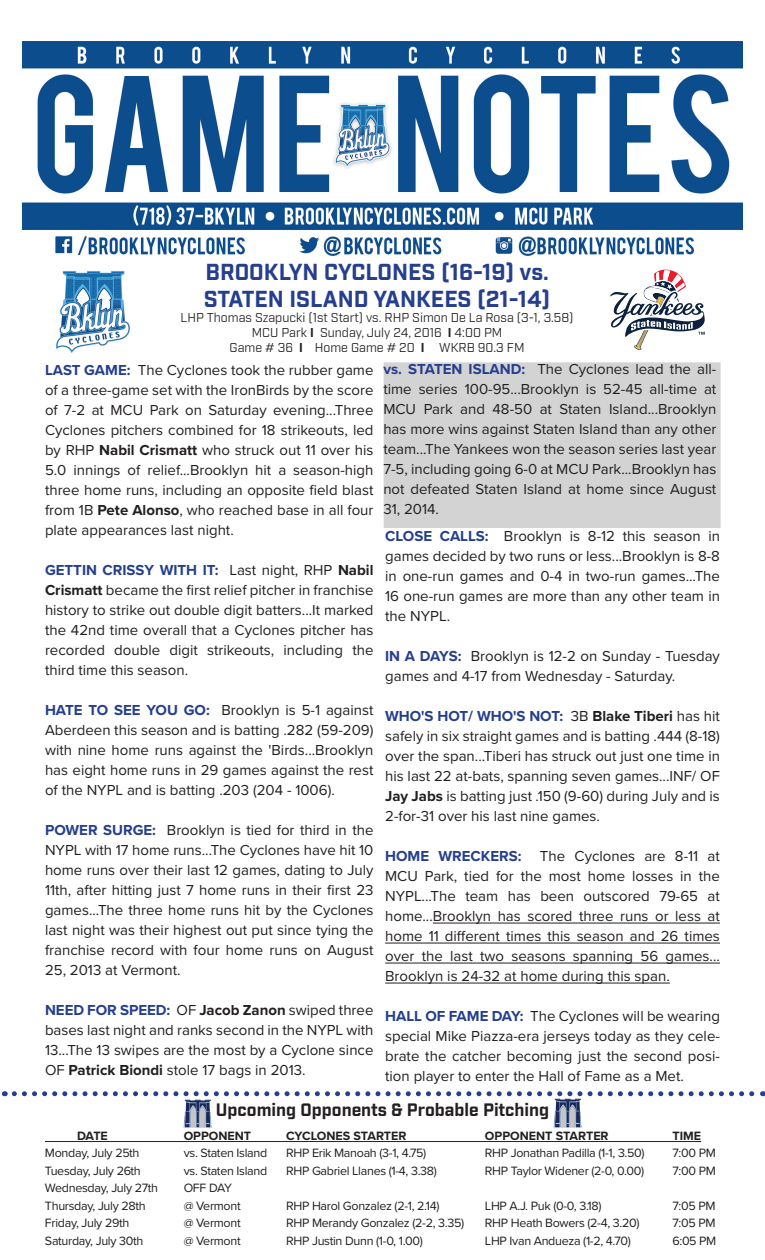
<style>
.page{position:relative;width:765px;height:1260px;background:#fff}
.page>*{position:absolute;margin:0;border:0;box-sizing:border-box;transform-origin:0 0}
.t1{font:700 22.5px/27px "Industry";color:#253f8e}
.t2{font:700 17.5px "Industry";color:#231f20}
.t3{font:15px/20px "Proxima Nova";color:#231f20;text-align:justify}
.t4{font:12.5px "Proxima Nova";letter-spacing:-.025em;color:#231f20}
.t5{font:12.5px/15px "Industry";color:#231f20;text-align:center}
.t6{font:700 12.5px "Proxima Nova";color:#231f20}
.s1{font-weight:700}
.s2{font-weight:700;color:#253f8e}
</style>
<div class="page">
<div style="left:384px;top:363px;width:336px;height:164px;background:#d3d3d3"></div>
<img style="left:22px;top:41px;width:720px;height:215px">
<img style="left:56px;top:270px;width:74px;height:83px">
<svg style="left:610px;top:269px;width:95px;height:81px"></svg>
<svg style="left:14px;top:1091px;width:749px;height:5px"></svg>
<hr style="left:45px;top:1141px;width:656px;height:1px;background:#231f20">
<img style="left:184px;top:1099px;width:28px;height:29px">
<img style="left:554px;top:1099px;width:28px;height:29px">
<hr style="left:433px;top:923px;width:287px;height:1px;background:#231f20">
<hr style="left:385px;top:943px;width:335px;height:1px;background:#231f20">
<hr style="left:385px;top:963px;width:335px;height:1px;background:#231f20">
<hr style="left:385px;top:983px;width:285px;height:1px;background:#231f20">
<h1 class="t1" style="left:204px;top:260px;width:348px">BROOKLYN CYCLONES (16-19) vs.<br>STATEN ISLAND YANKEES (21-14)</h1>
<p class="t5" style="left:181px;top:310px;width:394px">LHP Thomas Szapucki (1st Start) vs. RHP Simon De La Rosa (3-1, 3.58)<br>MCU Park <span class="s1">I</span> Sunday, July 24, 2016 <span class="s1">I</span> 4:00 PM<br>Game # 36 <span class="s1">I</span> Home Game # 20 <span class="s1">I</span> WKRB 90.3 FM</p>
<p class="t3" style="left:45px;top:360px;width:330px"><span class="s2">LAST GAME:</span> The Cyclones took the rubber game of a three-game set with the IronBirds by the score of 7-2 at MCU Park on Saturday evening...Three Cyclones pitchers combined for 18 strikeouts, led by RHP <span class="s1">Nabil Crismatt</span> who struck out 11 over his 5.0 innings of relief...Brooklyn hit a season-high three home runs, including an opposite field blast from 1B <span class="s1">Pete Alonso</span>, who reached base in all four plate appearances last night.</p>
<p class="t3" style="left:45px;top:560px;width:330px"><span class="s2">GETTIN CRISSY WITH IT:</span> Last night, RHP <span class="s1">Nabil Crismatt</span> became the first relief pitcher in franchise history to strike out double digit batters...It marked the 42nd time overall that a Cyclones pitcher has recorded double digit strikeouts, including the third time this season.</p>
<p class="t3" style="left:45px;top:700px;width:330px"><span class="s2">HATE TO SEE YOU GO:</span> Brooklyn is 5-1 against Aberdeen this season and is batting .282 (59-209) with nine home runs against the 'Birds...Brooklyn has eight home runs in 29 games against the rest of the NYPL and is batting .203 (204 - 1006).</p>
<p class="t3" style="left:45px;top:820px;width:330px"><span class="s2">POWER SURGE:</span> Brooklyn is tied for third in the NYPL with 17 home runs...The Cyclones have hit 10 home runs over their last 12 games, dating to July 11th, after hitting just 7 home runs in their first 23 games...The three home runs hit by the Cyclones last night was their highest out put since tying the franchise record with four home runs on August 25, 2013 at Vermont.</p>
<p class="t3" style="left:45px;top:1000px;width:330px"><span class="s2">NEED FOR SPEED:</span> OF <span class="s1">Jacob Zanon</span> swiped three bases last night and ranks second in the NYPL with 13...The 13 swipes are the most by a Cyclone since OF <span class="s1">Patrick Biondi</span> stole 17 bags in 2013.</p>
<p class="t3" style="left:383px;top:360px;width:335px"><span class="s2">vs. STATEN ISLAND:</span> The Cyclones lead the all&shy;time series 100-95...Brooklyn is 52-45 all-time at MCU Park and 48-50 at Staten Island...Brooklyn has more wins against Staten Island than any other team...The Yankees won the season series last year 7-5, including going 6-0 at MCU Park...Brooklyn has not defeated Staten Island at home since August 31, 2014.</p>
<p class="t3" style="left:385px;top:526px;width:336px"><span class="s2">CLOSE CALLS:</span> Brooklyn is 8-12 this season in games decided by two runs or less...Brooklyn is 8-8 in one-run games and 0-4 in two-run games...The 16 one-run games are more than any other team in the NYPL.</p>
<p class="t3" style="left:385px;top:646px;width:336px"><span class="s2">IN A DAYS:</span> Brooklyn is 12-2 on Sunday - Tuesday games and 4-17 from Wednesday - Saturday.</p>
<p class="t3" style="left:385px;top:706px;width:336px"><span class="s2">WHO'S HOT/ WHO'S NOT:</span> 3B <span class="s1">Blake Tiberi</span> has hit safely in six straight games and is batting .444 (8-18) over the span...Tiberi has struck out just one time in his last 22 at-bats, spanning seven games...INF/ OF <span class="s1">Jay Jabs</span> is batting just .150 (9-60) during July and is 2-for-31 over his last nine games.</p>
<p class="t3" style="left:385px;top:846px;width:336px"><span class="s2">HOME WRECKERS:</span> The Cyclones are 8-11 at MCU Park, tied for the most home losses in the NYPL...The team has been outscored 79-65 at home...Brooklyn has scored three runs or less at home 11 different times this season and 26 times over the last two seasons spanning 56 games...<br>Brooklyn is 24-32 at home during this span.</p>
<p class="t3" style="left:385px;top:1006px;width:336px"><span class="s2">HALL OF FAME DAY:</span> The Cyclones will be wearing special Mike Piazza-era jerseys today as they cele&shy;brate the catcher becoming just the second posi&shy;tion player to enter the Hall of Fame as a Met.</p>
<p class="t2" style="left:216px;top:1100px;width:335px">Upcoming Opponents &amp; Probable Pitching</p>
<p class="t6" style="left:77px;top:1128px;width:32px">DATE</p>
<p class="t6" style="left:184px;top:1128px;width:69px">OPPONENT</p>
<p class="t6" style="left:286px;top:1128px;width:122px">CYCLONES STARTER</p>
<p class="t6" style="left:485px;top:1128px;width:125px">OPPONENT STARTER</p>
<p class="t6" style="left:672px;top:1128px;width:30px">TIME</p>
<p class="t4" style="left:45px;top:1146px;width:96px">Monday, July 25th</p>
<p class="t4" style="left:184px;top:1146px;width:85px">vs. Staten Island</p>
<p class="t4" style="left:286px;top:1146px;width:142px">RHP Erik Manoah (3-1, 4.75)</p>
<p class="t4" style="left:485px;top:1146px;width:161px">RHP Jonathan Padilla (1-1, 3.50)</p>
<p class="t4" style="left:672px;top:1146px;width:45px">7:00 PM</p>
<p class="t4" style="left:45px;top:1163px;width:97px">Tuesday, July 26th</p>
<p class="t4" style="left:184px;top:1163px;width:85px">vs. Staten Island</p>
<p class="t4" style="left:286px;top:1163px;width:152px">RHP Gabriel Llanes (1-4, 3.38)</p>
<p class="t4" style="left:485px;top:1163px;width:161px">RHP Taylor Widener (2-0, 0.00)</p>
<p class="t4" style="left:672px;top:1163px;width:45px">7:00 PM</p>
<p class="t4" style="left:45px;top:1181px;width:115px">Wednesday, July 27th</p>
<p class="t4" style="left:184px;top:1181px;width:50px">OFF DAY</p>
<p class="t4" style="left:45px;top:1198px;width:102px">Thursday, July 28th</p>
<p class="t4" style="left:184px;top:1198px;width:58px">@ Vermont</p>
<p class="t4" style="left:286px;top:1198px;width:155px">RHP Harol Gonzalez (2-1, 2.14)</p>
<p class="t4" style="left:485px;top:1198px;width:118px">LHP A.J. Puk (0-0, 3.18)</p>
<p class="t4" style="left:672px;top:1198px;width:45px">7:05 PM</p>
<p class="t4" style="left:45px;top:1216px;width:86px">Friday, July 29th</p>
<p class="t4" style="left:184px;top:1216px;width:58px">@ Vermont</p>
<p class="t4" style="left:286px;top:1216px;width:180px">RHP Merandy Gonzalez (2-2, 3.35)</p>
<p class="t4" style="left:485px;top:1216px;width:156px">RHP Heath Bowers (2-4, 3.20)</p>
<p class="t4" style="left:672px;top:1216px;width:45px">7:05 PM</p>
<p class="t4" style="left:45px;top:1233px;width:100px">Saturday, July 30th</p>
<p class="t4" style="left:184px;top:1233px;width:58px">@ Vermont</p>
<p class="t4" style="left:286px;top:1233px;width:138px">RHP Justin Dunn (1-0, 1.00)</p>
<p class="t4" style="left:485px;top:1233px;width:147px">LHP Ivan Andueza (1-2, 4.70)</p>
<p class="t4" style="left:672px;top:1233px;width:45px">6:05 PM</p>
</div>
